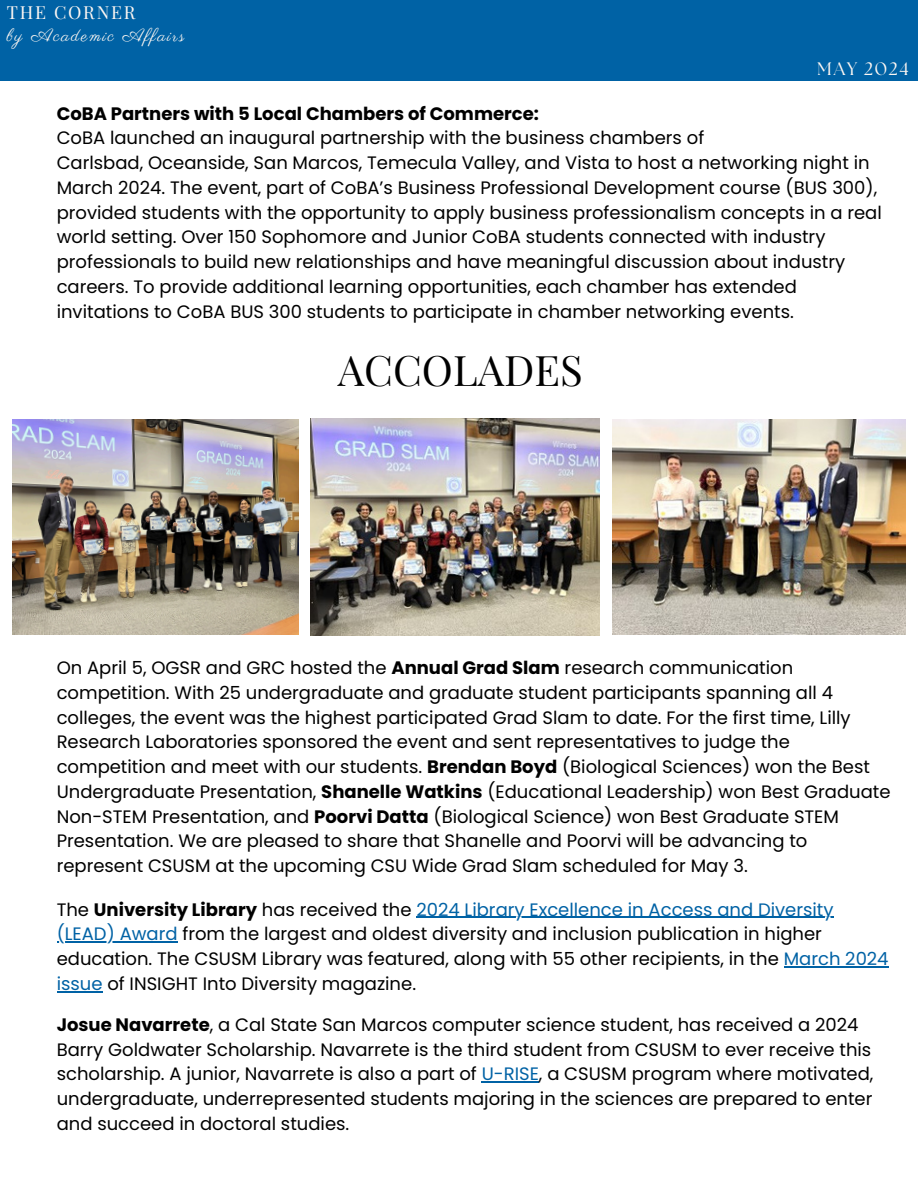
<style>
.page{position:relative;width:918px;height:1188px;background:#fff}
.page>*{position:absolute;margin:0;border:0;box-sizing:border-box;transform-origin:0 0}
.t1{font:42px "Playfair Display";color:#000}
.t2{font:18px/24.8px "Poppins";color:#000}
.t3{font:18px "Poppins";color:#0062a5}
.t4{font:700 18px "Poppins";color:#000}
.t5{font:18px "Parisienne";letter-spacing:.1em;color:#fdf7f3}
.t6{font:18px "Playfair Display";letter-spacing:.095em;color:#fdf7f3}
.t7{font:18px "The Seasons";letter-spacing:.095em;color:#fdf7f3}
.s1{font-weight:700}
.s2{color:#000}
.s3{font-weight:700;color:#000}
.s4{color:#0062a5}
</style>
<div class="page">
<hr style="left:416px;top:917px;width:418px;height:1px;background:#0062a5">
<hr style="left:57px;top:942px;width:121px;height:1px;background:#0062a5">
<hr style="left:784px;top:966px;width:105px;height:1px;background:#0062a5">
<hr style="left:57px;top:991px;width:46px;height:1px;background:#0062a5">
<hr style="left:482px;top:1081px;width:57px;height:2px;background:#0062a5">
<img style="left:12px;top:419px;width:286px;height:215px">
<img style="left:612px;top:419px;width:294px;height:215px">
<img style="left:311px;top:418px;width:289px;height:217px">
<div style="left:0;top:0;width:918px;height:81px;background:#0062a5"></div>
<p class="t6" style="left:7px;top:-1px;width:130px">THE CORNER</p>
<p class="t5" style="left:7px;top:25px;width:179px">by Academic Affairs</p>
<p class="t7" style="left:817px;top:60px;width:93px">MAY 2024</p>
<p class="t4" style="left:57px;top:101px;width:484px">CoBA Partners with 5 Local Chambers of Commerce:</p>
<p class="t2" style="left:57px;top:126px;width:827px">CoBA launched an inaugural partnership with the business chambers of<br>Carlsbad, Oceanside, San Marcos, Temecula Valley, and Vista to host a networking night in March 2024. The event, part of CoBA’s Business Professional Development course (BUS 300), provided students with the opportunity to apply business professionalism concepts in a real world setting. Over 150 Sophomore and Junior CoBA students connected with industry professionals to build new relationships and have meaningful discussion about industry careers. To provide additional learning opportunities, each chamber has extended invitations to CoBA BUS 300 students to participate in chamber networking events.</p>
<h2 class="t1" style="left:338px;top:341px;width:247px">ACCOLADES</h2>
<p class="t2" style="left:57px;top:655px;width:835px">On April 5, OGSR and GRC hosted the <span class="s1">Annual Grad Slam</span> research communication competition. With 25 undergraduate and graduate student participants spanning all 4 colleges, the event was the highest participated Grad Slam to date. For the first time, Lilly Research Laboratories sponsored the event and sent representatives to judge the competition and meet with our students. <span class="s1">Brendan Boyd</span> (Biological Sciences) won the Best Undergraduate Presentation, <span class="s1">Shanelle Watkins</span> (Educational Leadership) won Best Graduate Non-STEM Presentation, and <span class="s1">Poorvi Datta</span> (Biological Science) won Best Graduate STEM Presentation. We are pleased to share that Shanelle and Poorvi will be advancing to represent CSUSM at the upcoming CSU Wide Grad Slam scheduled for May 3.</p>
<p class="t3" style="left:57px;top:897px;width:778px"><span class="s2">The</span> <span class="s3">University Library</span> <span class="s2">has received the</span> 2024 Library Excellence in Access and Diversity</p>
<h1 class="t2" style="left:57px;top:922px;width:833px"><span class="s4">(LEAD) Award</span> from the largest and oldest diversity and inclusion publication in higher education. The CSUSM Library was featured, along with 55 other recipients, in the <span class="s4">March 2024 issue</span> of INSIGHT Into Diversity magazine.</h1>
<p class="t2" style="left:57px;top:1012px;width:818px"><span class="s1">Josue Navarrete</span>, a Cal State San Marcos computer science student, has received a 2024<br>Barry Goldwater Scholarship. Navarrete is the third student from CSUSM to ever receive this scholarship. A junior, Navarrete is also a part of <span class="s4">U-RISE</span>, a CSUSM program where motivated, undergraduate, underrepresented students majoring in the sciences are prepared to enter and succeed in doctoral studies.</p>
</div>
